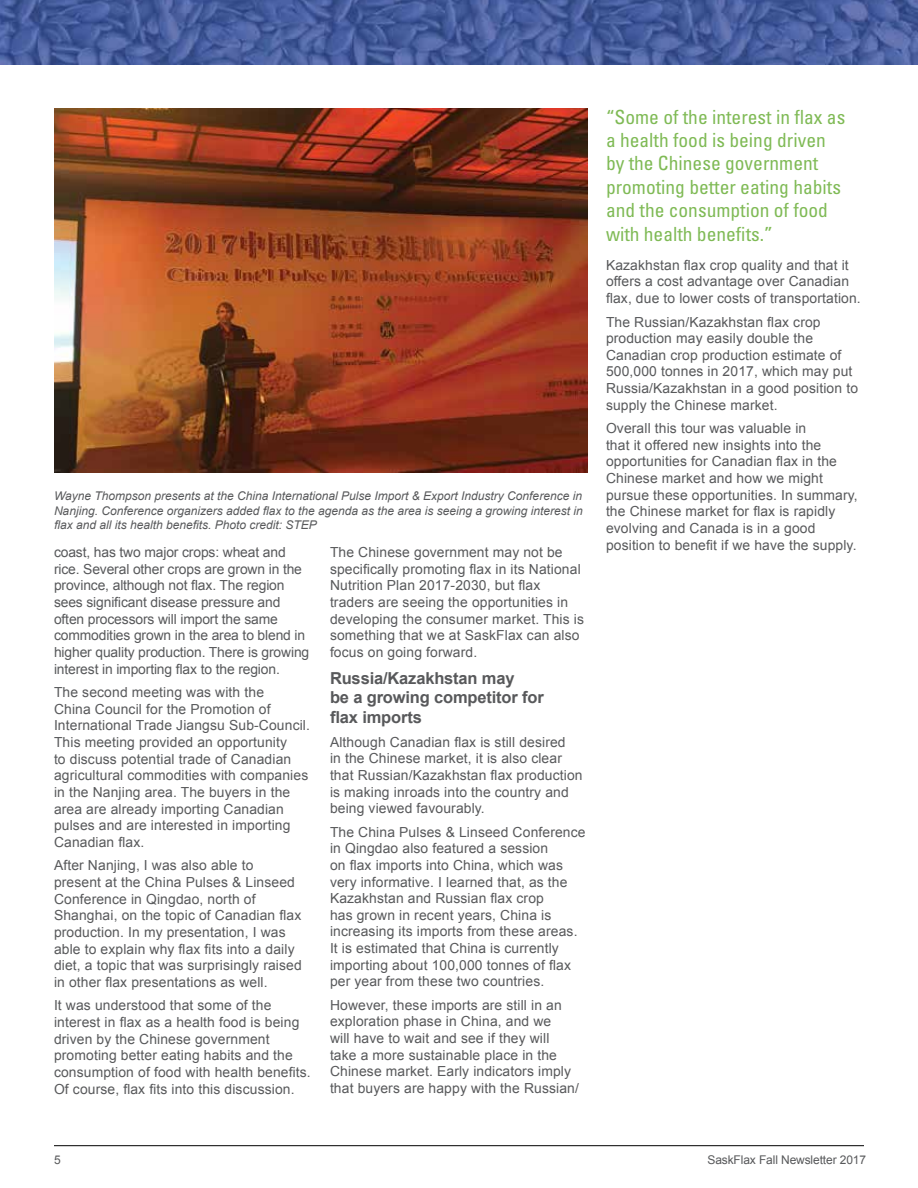
<style>
.page{position:relative;width:918px;height:1188px;background:#fff}
.page>*{position:absolute;margin:0;border:0;box-sizing:border-box;transform-origin:0 0}
.t1{font:condensed 19.5px/23.4px "Univers";color:#7fba55}
.t2{font:700 16.5px/19.8px "Arial";letter-spacing:-.01em;color:#58595b}
.t3{font:13.8px/16.6px "Arial";letter-spacing:.01em;color:#58595b}
.t4{font:13.8px/16.6px "Arial";letter-spacing:-.01em;color:#58595b}
.t5{font:italic 12px/14.4px "Arial";color:#58595b;text-align:justify}
.t6{font:12px "Arial";letter-spacing:-.01em;color:#58595b}
</style>
<div class="page">
<hr style="left:54px;top:1145px;width:810px;height:1px;background:#000">
<img style="left:0;top:0;width:918px;height:65px">
<img style="left:54px;top:108px;width:534px;height:365px">
<p class="t5" style="left:54px;top:489px;width:530px">Wayne Thompson presents at the China International Pulse Import &amp; Export Industry Conference in Nanjing. Conference organizers added flax to the agenda as the area is seeing a growing interest in flax and all its health benefits. Photo credit: STEP</p>
<p class="t4" style="left:54px;top:544px;width:257px">coast, has two major crops: wheat and rice. Several other crops are grown in the province, although not flax. The region sees significant disease pressure and often processors will import the same commodities grown in the area to blend in higher quality production. There is growing interest in importing flax to the region.</p>
<p class="t3" style="left:54px;top:684px;width:258px">The second meeting was with the<br>China Council for the Promotion of International Trade Jiangsu Sub-Council.<br>This meeting provided an opportunity<br>to discuss potential trade of Canadian agricultural commodities with companies in the Nanjing area. The buyers in the area are already importing Canadian pulses and are interested in importing Canadian flax.</p>
<p class="t3" style="left:54px;top:857px;width:249px">After Nanjing, I was also able to present at the China Pulses &amp; Linseed Conference in Qingdao, north of Shanghai, on the topic of Canadian flax production. In my presentation, I was able to explain why flax fits into a daily diet, a topic that was surprisingly raised in other flax presentations as well.</p>
<p class="t3" style="left:54px;top:997px;width:258px">It was understood that some of the interest in flax as a health food is being driven by the Chinese government promoting better eating habits and the consumption of food with health benefits.<br>Of course, flax fits into this discussion.</p>
<p class="t3" style="left:330px;top:544px;width:256px">The Chinese government may not be specifically promoting flax in its National Nutrition Plan 2017-2030, but flax traders are seeing the opportunities in developing the consumer market. This is something that we at SaskFlax can also focus on going forward.</p>
<p class="t2" style="left:330px;top:668px;width:215px">Russia/Kazakhstan may<br>be a growing competitor for flax imports</p>
<p class="t3" style="left:330px;top:734px;width:254px">Although Canadian flax is still desired<br>in the Chinese market, it is also clear that Russian/Kazakhstan flax production is making inroads into the country and being viewed favourably.</p>
<p class="t3" style="left:330px;top:824px;width:257px">The China Pulses &amp; Linseed Conference in Qingdao also featured a session<br>on flax imports into China, which was very informative. I learned that, as the Kazakhstan and Russian flax crop<br>has grown in recent years, China is increasing its imports from these areas.<br>It is estimated that China is currently importing about 100,000 tonnes of flax per year from these two countries.</p>
<p class="t3" style="left:330px;top:997px;width:250px">However, these imports are still in an exploration phase in China, and we<br>will have to wait and see if they will take a more sustainable place in the Chinese market. Early indicators imply that buyers are happy with the Russian/</p>
<h1 class="t1" style="left:606px;top:105px;width:241px">“Some of the interest in flax as a health food is being driven by the Chinese government promoting better eating habits and the consumption of food with health benefits.”</h1>
<p class="t3" style="left:606px;top:257px;width:256px">Kazakhstan flax crop quality and that it offers a cost advantage over Canadian flax, due to lower costs of transportation.</p>
<p class="t3" style="left:606px;top:313px;width:254px">The Russian/Kazakhstan flax crop production may easily double the Canadian crop production estimate of 500,000 tonnes in 2017, which may put Russia/Kazakhstan in a good position to supply the Chinese market.</p>
<p class="t3" style="left:606px;top:420px;width:253px">Overall this tour was valuable in<br>that it offered new insights into the opportunities for Canadian flax in the Chinese market and how we might pursue these opportunities. In summary, the Chinese market for flax is rapidly evolving and Canada is in a good position to benefit if we have the supply.</p>
<p class="t6" style="left:54px;top:1152px;width:8px">5</p>
<p class="t6" style="left:707px;top:1152px;width:160px">SaskFlax Fall Newsletter 2017</p>
</div>
